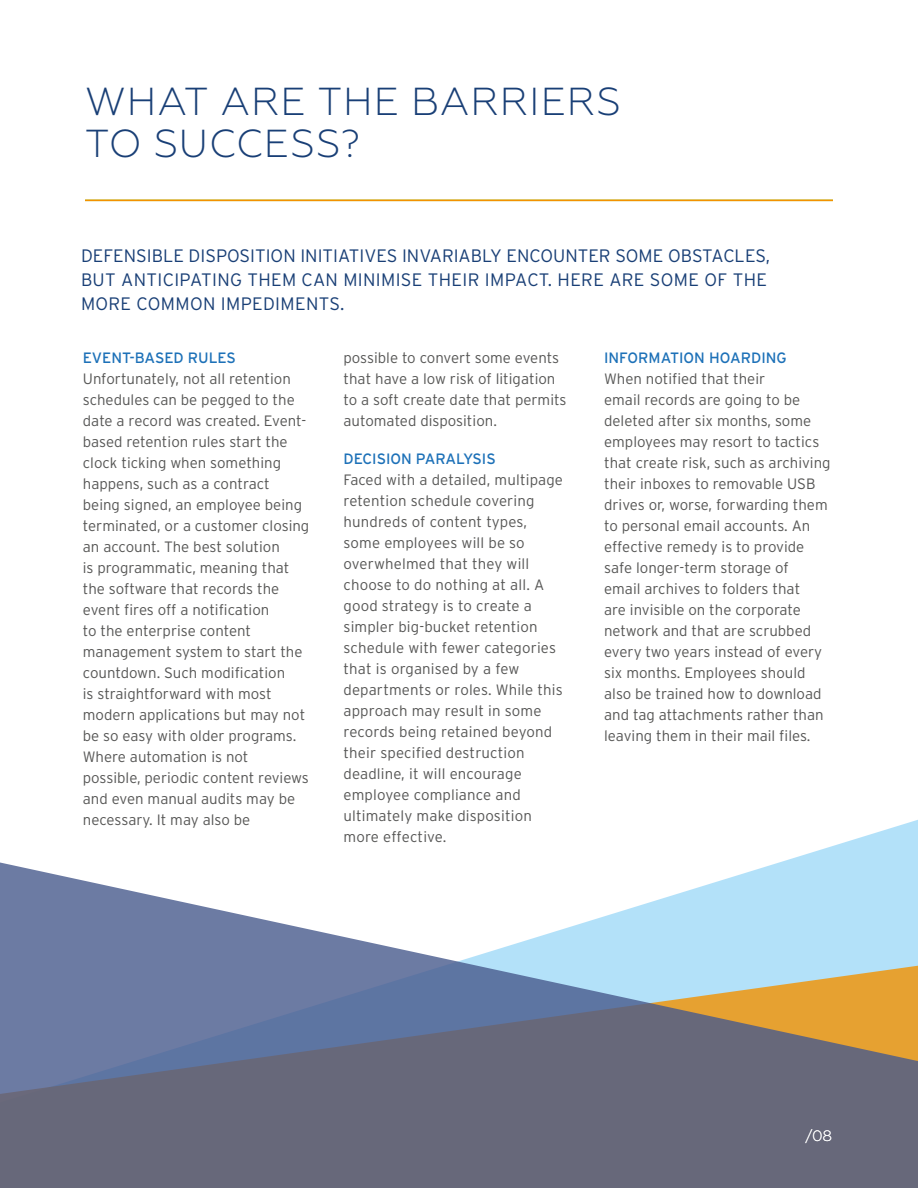
<style>
.page{position:relative;width:918px;height:1188px;background:#fff}
.page>*{position:absolute;margin:0;border:0;box-sizing:border-box;transform-origin:0 0}
.t1{font:300 39px/42px "Geometria";letter-spacing:.025em;color:#193f76}
.t2{font:300 18px/24px "Interstate";color:#193f76}
.t3{font:300 15px/21px "Interstate";color:#575756}
.t4{font:15px "Interstate";color:#1d71b8}
.t5{font:300 15px "Geometria";color:#fff}
</style>
<div class="page">
<svg style="left:788px;top:820px;width:130px;height:40px"></svg>
<svg style="left:0;top:860px;width:918px;height:328px;background:#8b93a3"></svg>
<hr style="left:85px;top:200px;width:748px;height:1px;background:#f39200">
<h1 class="t1" style="left:85px;top:80px;width:537px">WHAT ARE THE BARRIERS<br>TO SUCCESS?</h1>
<p class="t2" style="left:81px;top:244px;width:691px">DEFENSIBLE DISPOSITION INITIATIVES INVARIABLY ENCOUNTER SOME OBSTACLES,<br>BUT ANTICIPATING THEM CAN MINIMISE THEIR IMPACT. HERE ARE SOME OF THE<br>MORE COMMON IMPEDIMENTS.</p>
<p class="t4" style="left:83px;top:349px;width:155px">EVENT-BASED RULES</p>
<p class="t3" style="left:83px;top:368px;width:228px">Unfortunately, not all retention schedules can be pegged to the date a record was created. Event&shy;based retention rules start the clock ticking when something happens, such as a contract being signed, an employee being terminated, or a customer closing an account. The best solution<br>is programmatic, meaning that the software that records the event fires off a notification<br>to the enterprise content management system to start the countdown. Such modification<br>is straightforward with most modern applications but may not be so easy with older programs.<br>Where automation is not possible, periodic content reviews and even manual audits may be necessary. It may also be</p>
<p class="t3" style="left:344px;top:347px;width:225px">possible to convert some events that have a low risk of litigation to a soft create date that permits automated disposition.</p>
<p class="t4" style="left:344px;top:450px;width:154px">DECISION PARALYSIS</p>
<p class="t3" style="left:344px;top:469px;width:221px">Faced with a detailed, multipage retention schedule covering hundreds of content types, some employees will be so overwhelmed that they will choose to do nothing at all. A good strategy is to create a simpler big-bucket retention schedule with fewer categories that is organised by a few departments or roles. While this approach may result in some records being retained beyond their specified destruction deadline, it will encourage employee compliance and ultimately make disposition more effective.</p>
<p class="t4" style="left:604px;top:349px;width:184px">INFORMATION HOARDING</p>
<p class="t3" style="left:604px;top:368px;width:228px">When notified that their<br>email records are going to be deleted after six months, some employees may resort to tactics that create risk, such as archiving their inboxes to removable USB drives or, worse, forwarding them to personal email accounts. An effective remedy is to provide safe longer-term storage of<br>email archives to folders that<br>are invisible on the corporate network and that are scrubbed every two years instead of every six months. Employees should also be trained how to download and tag attachments rather than leaving them in their mail files.</p>
<p class="t5" style="left:805px;top:1127px;width:29px">/08</p>
</div>
